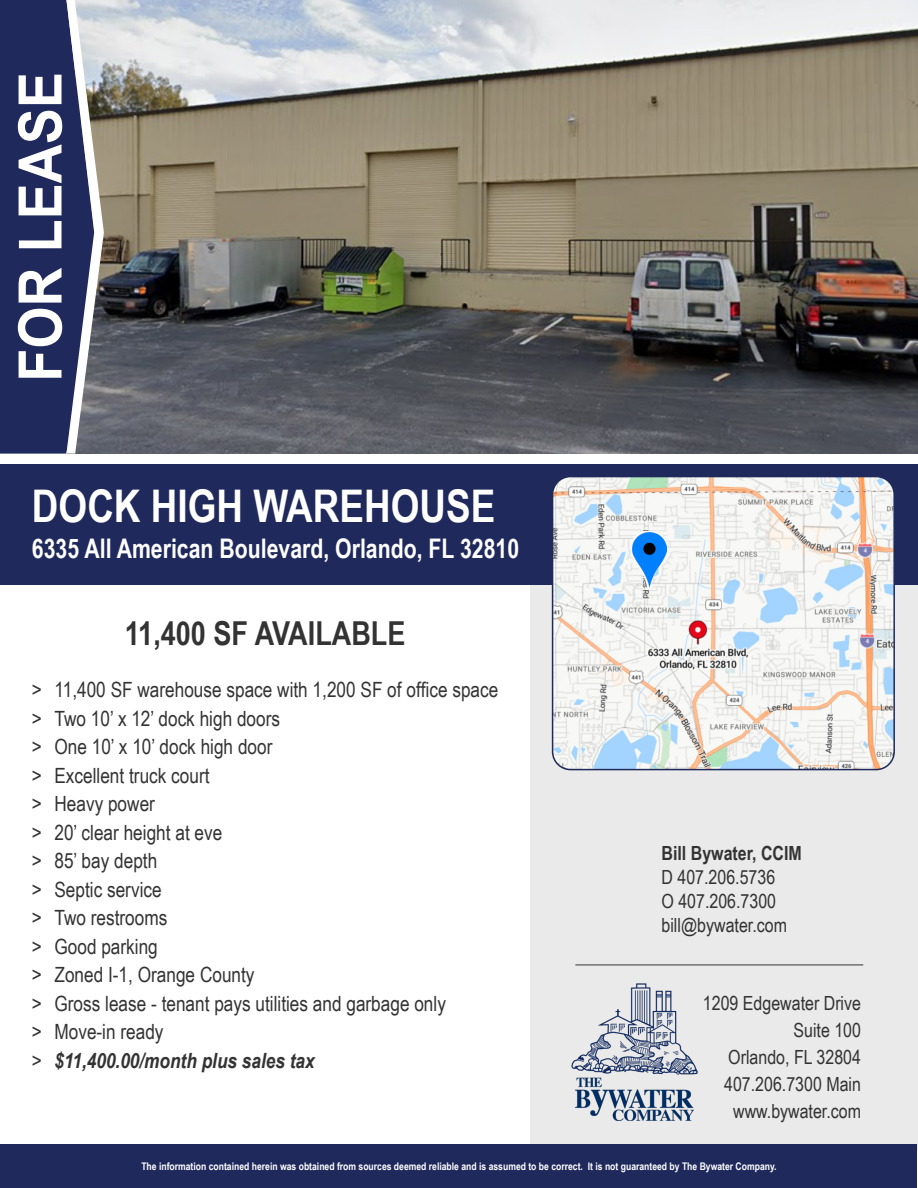
<style>
.page{position:relative;width:918px;height:1188px;background:#fff}
.page>*{position:absolute;margin:0;border:0;box-sizing:border-box;transform-origin:0 0}
.t1{font:700 60px "Arial Narrow";color:#fff;scale:1.1 1}
.t2{font:700 45px "Arial Narrow";color:#fff}
.t3{font:700 33px "Arial Narrow";color:#333}
.t4{font:700 27px "Arial Narrow";color:#fff;scale:.96 1}
.t5{font:21px "Arial Narrow";color:#333}
.t6{font:italic 700 21px "Arial Narrow";color:#333}
.t7{font:19.5px "Arial Narrow";color:#333}
.t8{font:700 19.5px "Arial Narrow";color:#333}
.t9{font:700 10.5px "Arial Narrow";color:#fff}
.s1{font-weight:400;font-style:normal}
</style>
<div class="page">
<div style="left:530px;top:571px;width:388px;height:579px;background:#eaeaea"></div>
<div style="left:1px;top:1144px;width:916px;height:43px;background:#1f295c"></div>
<div style="left:0;top:464px;width:918px;height:120px;background:#1f295c"></div>
<img style="left:104px;top:0;width:814px;height:454px">
<svg style="left:0;top:0;width:104px;height:454px;background:#424971"></svg>
<img style="left:572px;top:984px;width:125px;height:136px">
<img style="left:553px;top:479px;width:341px;height:291px">
<div style="left:552px;top:476px;width:343px;height:294px;border:2px solid #1f295c;border-radius:18px"></div>
<svg style="left:631px;top:531px;width:37px;height:57px"></svg>
<img style="left:632px;top:532px;width:34px;height:55px">
<hr style="left:575px;top:965px;width:288px;height:1px;background:#333">
<p class="t1" style="left:-5px;top:382px;width:283px;rotate:-90deg">FOR LEASE</p>
<p class="t2" style="left:32px;top:472px;width:465px">DOCK HIGH WAREHOUSE</p>
<p class="t4" style="left:32px;top:528px;width:509px">6335 All American Boulevard, Orlando, FL 32810</p>
<p class="t3" style="left:125px;top:608px;width:282px">11,400 SF AVAILABLE</p>
<p class="t5" style="left:32px;top:674px;width:468px">&gt; 11,400 SF warehouse space with 1,200 SF of office space</p>
<p class="t5" style="left:32px;top:703px;width:250px">&gt; Two 10’ x 12’ dock high doors</p>
<p class="t5" style="left:32px;top:731px;width:242px">&gt; One 10’ x 10’ dock high door</p>
<p class="t5" style="left:32px;top:760px;width:179px">&gt; Excellent truck court</p>
<p class="t5" style="left:32px;top:788px;width:124px">&gt; Heavy power</p>
<p class="t5" style="left:32px;top:817px;width:192px">&gt; 20’ clear height at eve</p>
<p class="t5" style="left:32px;top:845px;width:127px">&gt; 85’ bay depth</p>
<p class="t5" style="left:32px;top:874px;width:131px">&gt; Septic service</p>
<p class="t5" style="left:32px;top:902px;width:137px">&gt; Two restrooms</p>
<p class="t5" style="left:32px;top:931px;width:127px">&gt; Good parking</p>
<p class="t5" style="left:32px;top:959px;width:224px">&gt; Zoned I-1, Orange County</p>
<p class="t5" style="left:32px;top:988px;width:416px">&gt; Gross lease - tenant pays utilities and garbage only</p>
<p class="t5" style="left:32px;top:1016px;width:133px">&gt; Move-in ready</p>
<p class="t6" style="left:32px;top:1045px;width:284px"><span class="s1">&gt;</span> $11,400.00/month plus sales tax</p>
<p class="t8" style="left:662px;top:839px;width:142px">Bill Bywater, CCIM</p>
<p class="t7" style="left:662px;top:863px;width:115px">D 407.206.5736</p>
<p class="t7" style="left:662px;top:887px;width:116px">O 407.206.7300</p>
<p class="t7" style="left:662px;top:911px;width:127px">bill@bywater.com</p>
<p class="t7" style="left:703px;top:989px;width:160px">1209 Edgewater Drive</p>
<p class="t7" style="left:794px;top:1016px;width:69px">Suite 100</p>
<p class="t7" style="left:728px;top:1043px;width:134px">Orlando, FL 32804</p>
<p class="t7" style="left:724px;top:1070px;width:138px">407.206.7300 Main</p>
<p class="t7" style="left:733px;top:1097px;width:129px">www.bywater.com</p>
<p class="t9" style="left:141px;top:1158px;width:637px">The information contained herein was obtained from sources deemed reliable and is assumed to be correct. It is not guaranteed by The Bywater Company.</p>
</div>
